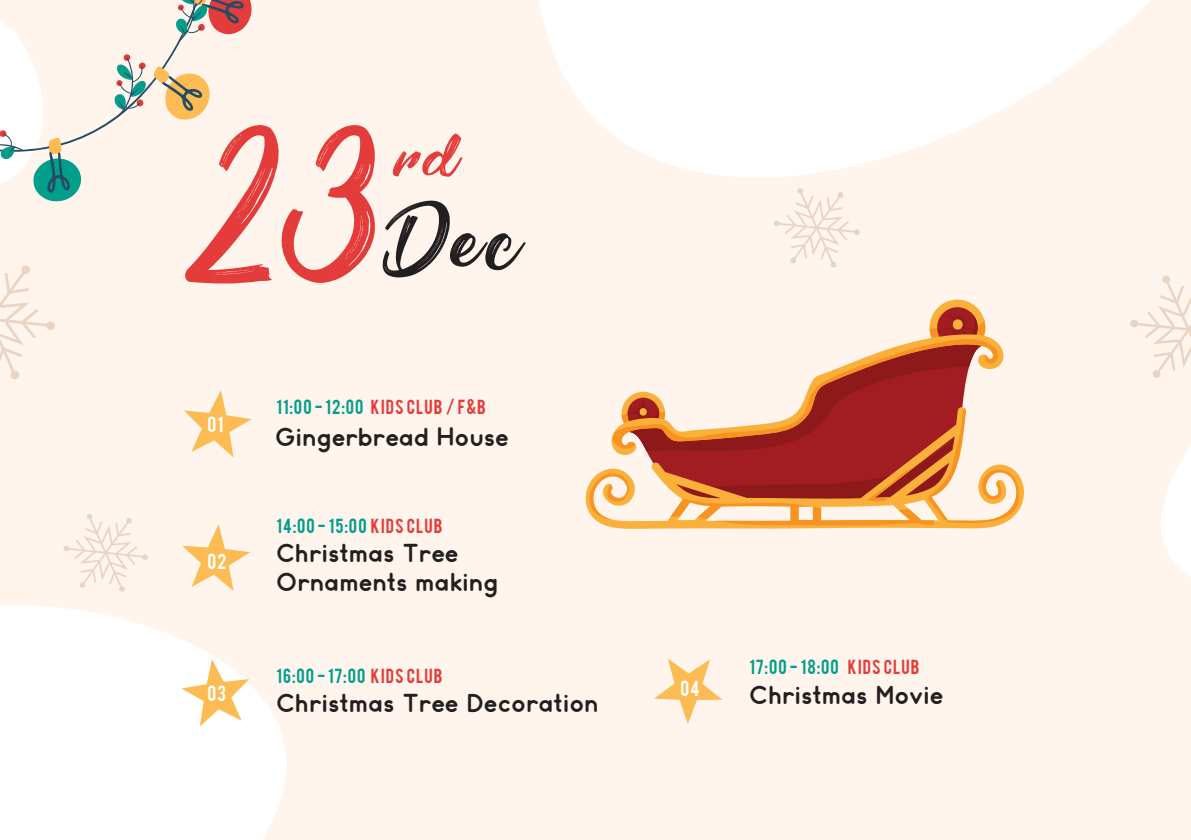
<style>
.page{position:relative;width:1191px;height:840px;background:#fff}
.page>*{position:absolute;margin:0;border:0;box-sizing:border-box;transform-origin:0 0}
.t1{font:78.6px "Barbershop in Thailand";color:#231f20}
.t2{font:56.6px "Barbershop in Thailand";color:#e43c3a}
.t3{font:24px/29.2px "Somatic Rounded";letter-spacing:.05em;color:#231f20}
.t4{font:17px "Bebas";letter-spacing:.055em;color:#fff}
.t5{font:16px "Bebas";letter-spacing:.07em;color:#009e8b}
.t6{font:16px "Bebas";letter-spacing:.07em;color:#e43c3a}
.s1{color:#009e8b}
.s2{color:#e43c3a}
</style>
<div class="page">
<div style="left:0;top:0;width:1191px;height:839px;background:#fff5ed"></div>
<svg style="left:539px;top:0;width:611px;height:177px;fill:#fff"></svg>
<svg style="left:0;top:590px;width:286px;height:249px;fill:#fff"></svg>
<svg style="left:1134px;top:275px;width:57px;height:302px"></svg>
<div style="left:1130px;top:319px;width:8px;height:8px;background:#ead5c5;border-radius:50%"></div>
<svg style="left:774px;top:188px;width:86px;height:80px"></svg>
<svg style="left:63px;top:514px;width:85px;height:78px"></svg>
<svg style="left:929px;top:299px;width:56px;height:35px"></svg>
<svg style="left:926px;top:334px;width:77px;height:33px"></svg>
<svg style="left:807px;top:339px;width:191px;height:52px"></svg>
<svg style="left:585px;top:475px;width:439px;height:53px;fill:#fbb03c"></svg>
<svg style="left:588px;top:391px;width:431px;height:134px"></svg>
<svg style="left:184px;top:390px;width:67px;height:67px"></svg>
<svg style="left:182px;top:524px;width:68px;height:66px"></svg>
<svg style="left:654px;top:659px;width:68px;height:64px"></svg>
<svg style="left:181px;top:658px;width:68px;height:68px;background:#fee7c3"></svg>
<svg style="left:0;top:0;width:375px;height:379px"></svg>
<p class="t4" style="left:208px;top:412px;width:17px">01</p>
<p class="t4" style="left:208px;top:549px;width:20px">02</p>
<p class="t4" style="left:208px;top:680px;width:20px">03</p>
<h2 class="t2" style="left:399px;top:122px;width:63px">rd</h2>
<h1 class="t1" style="left:379px;top:193px;width:146px">Dec</h1>
<p class="t6" style="left:277px;top:395px;width:211px"><span class="s1">11:00 - 12:00</span> KIDS CLUB / F&amp;B</p>
<p class="t3" style="left:277px;top:425px;width:233px">Gingerbread House</p>
<p class="t5" style="left:277px;top:513px;width:167px">14:00 - 15:00 <span class="s2">KIDS CLUB</span></p>
<p class="t3" style="left:277px;top:540px;width:223px">Christmas Tree<br>Ornaments making</p>
<p class="t5" style="left:277px;top:663px;width:167px">16:00 - 17:00 <span class="s2">KIDS CLUB</span></p>
<p class="t3" style="left:277px;top:690px;width:323px">Christmas Tree Decoration</p>
<p class="t4" style="left:680px;top:675px;width:21px">04</p>
<p class="t5" style="left:749px;top:655px;width:171px">17:00 - 18:00 <span class="s2">KIDS CLUB</span></p>
<p class="t3" style="left:749px;top:682px;width:195px">Christmas Movie</p>
</div>
